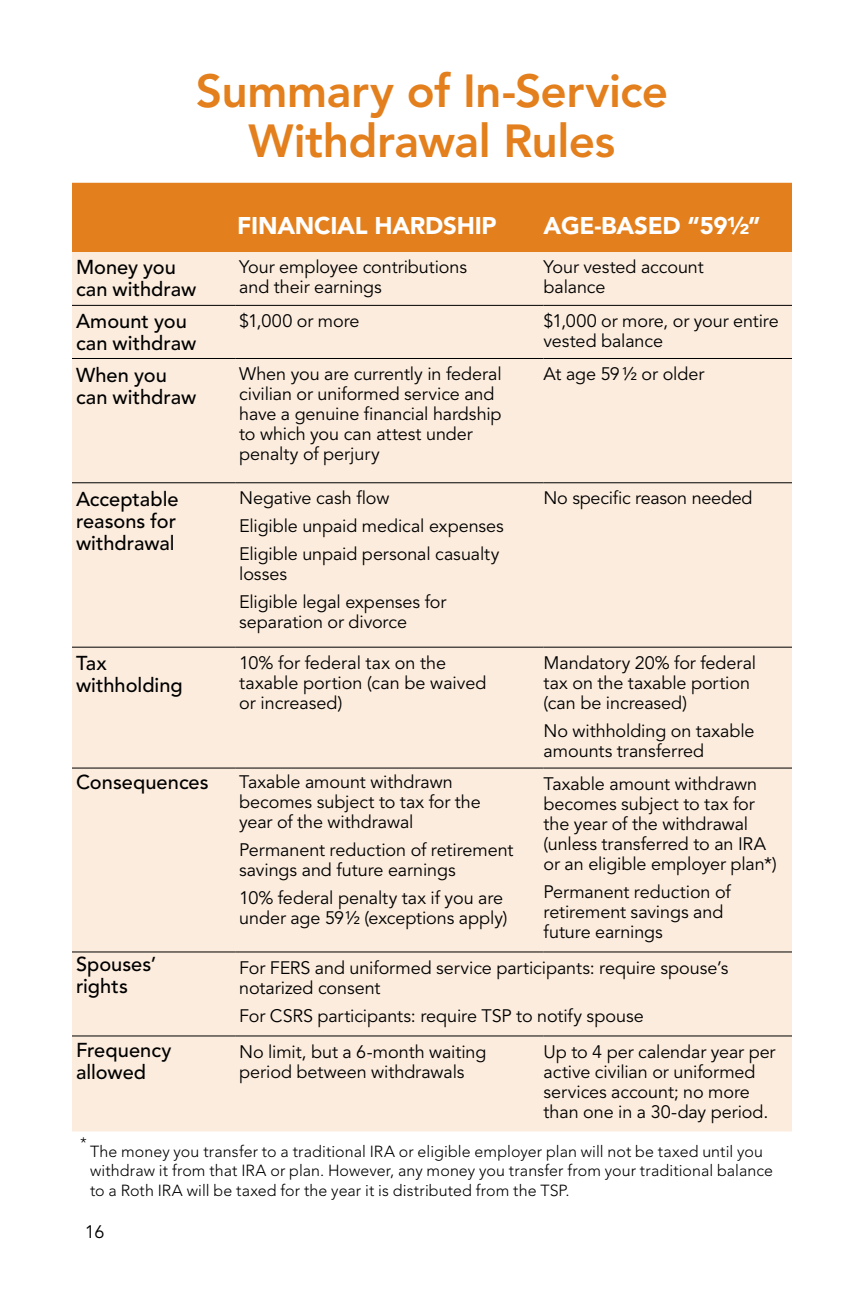
<style>
.page{position:relative;width:864px;height:1296px;background:#fff}
.page>*{position:absolute;margin:0;border:0;box-sizing:border-box;transform-origin:0 0}
.t1{font:800 46px/50px "Avenir LT Std";letter-spacing:-.01em;color:#e37f1c;text-align:center}
.t2{font:900 24px "Avenir LT Std";letter-spacing:-.01em;color:#fff}
.t3{font:500 20px/22px "Avenir LT Std";color:#000}
.t4{font:18px/20px "Avenir LT Std";letter-spacing:-.005em;color:#000}
.t5{font:300 16px/19.2px "Avenir LT Std";letter-spacing:.005em;color:#000}
.t6{font:300 15.2px "Avenir LT Std";color:#000}
</style>
<div class="page">
<div style="left:72px;top:183px;width:720px;height:69px;background:#e37f1c"></div>
<div style="left:72px;top:252px;width:720px;height:879px;background:#fbecdd"></div>
<hr style="left:72px;top:305px;width:163px;height:1px;background:#000">
<hr style="left:235px;top:305px;width:309px;height:1px;background:#000">
<hr style="left:544px;top:305px;width:248px;height:1px;background:#000">
<hr style="left:72px;top:358px;width:163px;height:1px;background:#000">
<hr style="left:235px;top:358px;width:309px;height:1px;background:#000">
<hr style="left:544px;top:358px;width:248px;height:1px;background:#000">
<hr style="left:72px;top:482px;width:163px;height:1px;background:#000">
<hr style="left:235px;top:482px;width:309px;height:1px;background:#000">
<hr style="left:544px;top:482px;width:248px;height:1px;background:#000">
<hr style="left:72px;top:647px;width:163px;height:1px;background:#000">
<hr style="left:235px;top:647px;width:309px;height:1px;background:#000">
<hr style="left:544px;top:647px;width:248px;height:1px;background:#000">
<hr style="left:72px;top:768px;width:163px;height:1px;background:#000">
<hr style="left:235px;top:768px;width:309px;height:1px;background:#000">
<hr style="left:544px;top:768px;width:248px;height:1px;background:#000">
<hr style="left:72px;top:952px;width:163px;height:1px;background:#000">
<hr style="left:235px;top:952px;width:309px;height:1px;background:#000">
<hr style="left:544px;top:952px;width:248px;height:1px;background:#000">
<hr style="left:72px;top:1036px;width:163px;height:1px;background:#000">
<hr style="left:235px;top:1036px;width:309px;height:1px;background:#000">
<hr style="left:544px;top:1036px;width:248px;height:1px;background:#000">
<h1 class="t1" style="left:196px;top:66px;width:474px">Summary of In-Service<br>Withdrawal Rules</h1>
<h2 class="t2" style="left:237px;top:211px;width:261px">FINANCIAL HARDSHIP</h2>
<h2 class="t2" style="left:544px;top:211px;width:219px">AGE-BASED “591/2”</h2>
<p class="t3" style="left:76px;top:257px;width:122px">Money you can withdraw</p>
<p class="t4" style="left:239px;top:257px;width:229px">Your employee contributions and their earnings</p>
<p class="t4" style="left:544px;top:257px;width:162px">Your vested account balance</p>
<p class="t3" style="left:76px;top:311px;width:122px">Amount you can withdraw</p>
<p class="t4" style="left:239px;top:311px;width:122px">$1,000 or more</p>
<p class="t4" style="left:544px;top:311px;width:237px">$1,000 or more, or your entire vested balance</p>
<p class="t3" style="left:76px;top:364px;width:122px">When you can withdraw</p>
<p class="t4" style="left:239px;top:364px;width:264px">When you are currently in federal civilian or uniformed service and have a genuine financial hardship to which you can attest under penalty of perjury</p>
<p class="t4" style="left:544px;top:364px;width:162px">At age 59 ½ or older</p>
<p class="t3" style="left:76px;top:488px;width:104px;text-align:justify">Acceptable reasons for withdrawal</p>
<p class="t4" style="left:239px;top:485px;width:266px;line-height:28px">Negative cash flow<br>Eligible unpaid medical expenses<br>Eligible unpaid personal casualty</p>
<p class="t4" style="left:239px;top:561px;width:209px;line-height:28px">losses<br>Eligible legal expenses for</p>
<p class="t4" style="left:239px;top:613px;width:169px">separation or divorce</p>
<p class="t4" style="left:544px;top:489px;width:210px">No specific reason needed</p>
<p class="t3" style="left:76px;top:653px;width:108px">Tax withholding</p>
<p class="t4" style="left:239px;top:653px;width:249px">10% for federal tax on the taxable portion (can be waived or increased)</p>
<p class="t4" style="left:544px;top:653px;width:214px">Mandatory 20% for federal tax on the taxable portion (can be increased)</p>
<p class="t4" style="left:544px;top:721px;width:213px">No withholding on taxable amounts transferred</p>
<p class="t3" style="left:76px;top:772px;width:134px">Consequences</p>
<p class="t4" style="left:239px;top:772px;width:243px">Taxable amount withdrawn becomes subject to tax for the year of the withdrawal</p>
<p class="t4" style="left:239px;top:840px;width:276px">Permanent reduction of retirement savings and future earnings</p>
<p class="t4" style="left:239px;top:888px;width:270px">10% federal penalty tax if you are under age 59 ½ (exceptions apply)</p>
<p class="t4" style="left:544px;top:774px;width:235px">Taxable amount withdrawn becomes subject to tax for the year of the withdrawal (unless transferred to an IRA or an eligible employer plan*)</p>
<p class="t4" style="left:544px;top:882px;width:189px">Permanent reduction of retirement savings and future earnings</p>
<p class="t3" style="left:76px;top:954px;width:82px">Spouses’ rights</p>
<p class="t4" style="left:239px;top:958px;width:491px">For FERS and uniformed service participants: require spouse’s notarized consent</p>
<p class="t4" style="left:239px;top:1006px;width:406px">For CSRS participants: require TSP to notify spouse</p>
<p class="t3" style="left:76px;top:1040px;width:97px">Frequency allowed</p>
<p class="t4" style="left:239px;top:1042px;width:249px">No limit, but a 6-month waiting period between withdrawals</p>
<p class="t4" style="left:544px;top:1042px;width:234px">Up to 4 per calendar year per active civilian or uniformed services account; no more than one in a 30-day period.</p>
<p class="t6" style="left:80px;top:1134px;width:8px">*</p>
<p class="t5" style="left:90px;top:1142px;width:685px">The money you transfer to a traditional IRA or eligible employer plan will not be taxed until you withdraw it from that IRA or plan. However, any money you transfer from your traditional balance to a Roth IRA will be taxed for the year it is distributed from the TSP.</p>
<p class="t4" style="left:85px;top:1223px;width:21px">16</p>
</div>
